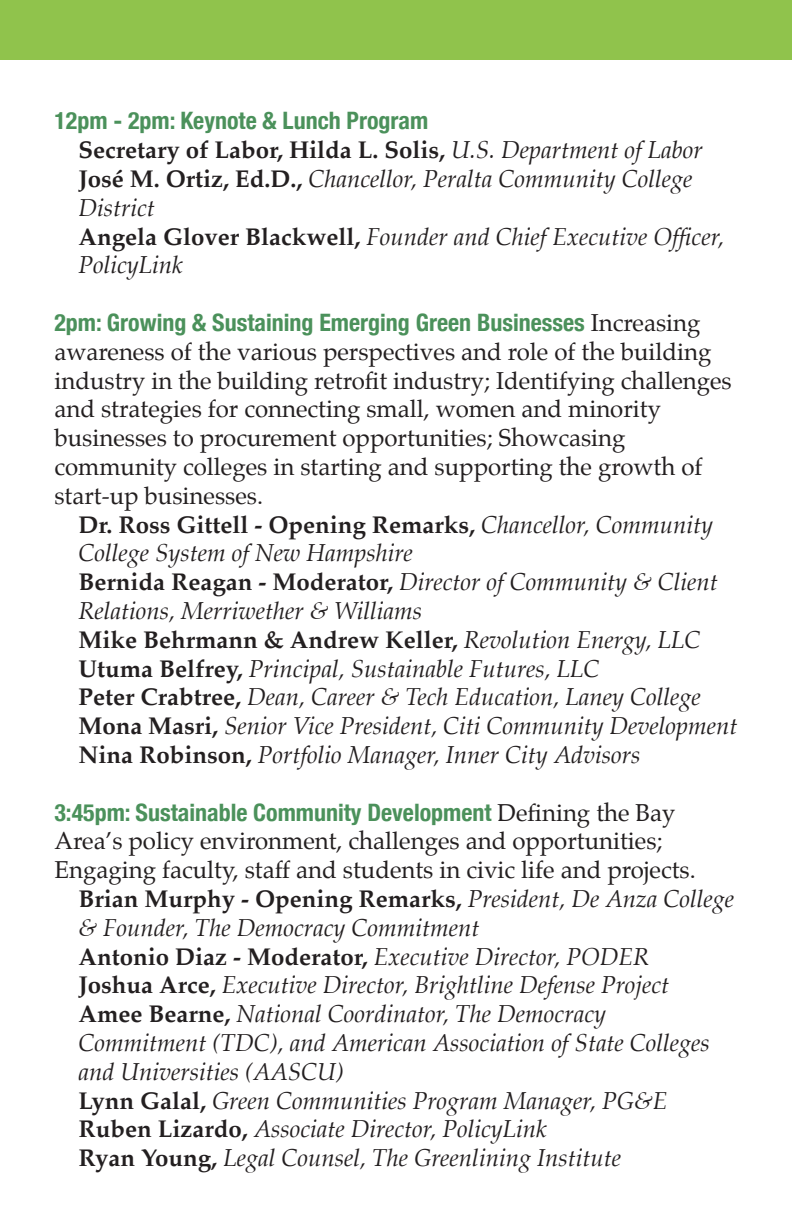
<style>
.page{position:relative;width:792px;height:1224px;background:#fff}
.page>*{position:absolute;margin:0;border:0;box-sizing:border-box;transform-origin:0 0}
.Body_Bold{font:italic 24px/28.8px "Palatino";color:#231f20}
.Small_Title{font:24px/28.8px "Palatino";color:#231f20}
.Body_Bold-2{font:700 24px "Palatino";color:#231f20}
.Small_Title-2{font:700 condensed 24px "Helvetica Neue";color:#4b915b}
.s1{font-weight:400;font-style:italic}
.s2{font-weight:700;font-style:normal}
.s3{font-family:"Helvetica Neue";font-weight:700;font-stretch:condensed;color:#4b915b}
</style>
<div class="page">
<div style="left:0;top:0;width:792px;height:60px;background:#90c34c"></div>
<p class="Small_Title-2" style="left:54px;top:101px;width:375px">12pm - 2pm: Keynote &amp; Lunch Program</p>
<p class="Body_Bold-2" style="left:78px;top:129px;width:626px">Secretary of Labor, Hilda L. Solis, <span class="s1">U.S. Department of Labor</span></p>
<p class="Body_Bold" style="left:78px;top:165px;width:615px"><span class="s2">José M. Ortiz, Ed.D.,</span> Chancellor, Peralta Community College<br>District</p>
<p class="Body_Bold" style="left:78px;top:222px;width:647px"><span class="s2">Angela Glover Blackwell,</span> Founder and Chief Executive Officer,<br>PolicyLink</p>
<p class="Small_Title" style="left:54px;top:308px;width:679px"><span class="s3">2pm: Growing &amp; Sustaining Emerging Green Businesses</span> Increasing awareness of the various perspectives and role of the building industry in the building retrofit industry; Identifying challenges and strategies for connecting small, women and minority businesses to procurement opportunities; Showcasing community colleges in starting and supporting the growth of start-up businesses.</p>
<p class="Body_Bold" style="left:78px;top:510px;width:636px"><span class="s2">Dr. Ross Gittell - Opening Remarks,</span> Chancellor, Community<br>College System of New Hampshire</p>
<p class="Body_Bold" style="left:78px;top:568px;width:641px"><span class="s2">Bernida Reagan - Moderator,</span> Director of Community &amp; Client<br>Relations, Merriwether &amp; Williams</p>
<p class="Body_Bold-2" style="left:78px;top:619px;width:624px">Mike Behrmann &amp; Andrew Keller, <span class="s1">Revolution Energy, LLC</span></p>
<p class="Body_Bold" style="left:78px;top:654px;width:523px"><span class="s2">Utuma Belfrey,</span> Principal, Sustainable Futures, LLC</p>
<p class="Body_Bold" style="left:78px;top:683px;width:624px"><span class="s2">Peter Crabtree,</span> Dean, Career &amp; Tech Education, Laney College</p>
<p class="Body_Bold" style="left:78px;top:712px;width:661px"><span class="s2">Mona Masri,</span> Senior Vice President, Citi Community Development</p>
<p class="Body_Bold" style="left:78px;top:741px;width:564px"><span class="s2">Nina Robinson,</span> Portfolio Manager, Inner City Advisors</p>
<p class="Small_Title" style="left:54px;top:798px;width:643px"><span class="s3">3:45pm: Sustainable Community Development</span> Defining the Bay<br>Area’s policy environment, challenges and opportunities;<br>Engaging faculty, staff and students in civic life and projects.</p>
<p class="Body_Bold" style="left:78px;top:885px;width:657px"><span class="s2">Brian Murphy - Opening Remarks,</span> President, De Anza College &amp; Founder, The Democracy Commitment</p>
<p class="Body_Bold" style="left:78px;top:942px;width:572px"><span class="s2">Antonio Diaz - Moderator,</span> Executive Director, PODER</p>
<p class="Body_Bold" style="left:78px;top:971px;width:592px"><span class="s2">Joshua Arce,</span> Executive Director, Brightline Defense Project</p>
<p class="Body_Bold" style="left:78px;top:1000px;width:633px"><span class="s2">Amee Bearne,</span> National Coordinator, The Democracy<br>Commitment (TDC), and American Association of State Colleges and Universities (AASCU)</p>
<p class="Body_Bold" style="left:78px;top:1086px;width:590px"><span class="s2">Lynn Galal,</span> Green Communities Program Manager, PG&amp;E</p>
<p class="Body_Bold" style="left:78px;top:1115px;width:470px"><span class="s2">Ruben Lizardo,</span> Associate Director, PolicyLink</p>
<p class="Body_Bold" style="left:78px;top:1144px;width:544px"><span class="s2">Ryan Young,</span> Legal Counsel, The Greenlining Institute</p>
</div>
